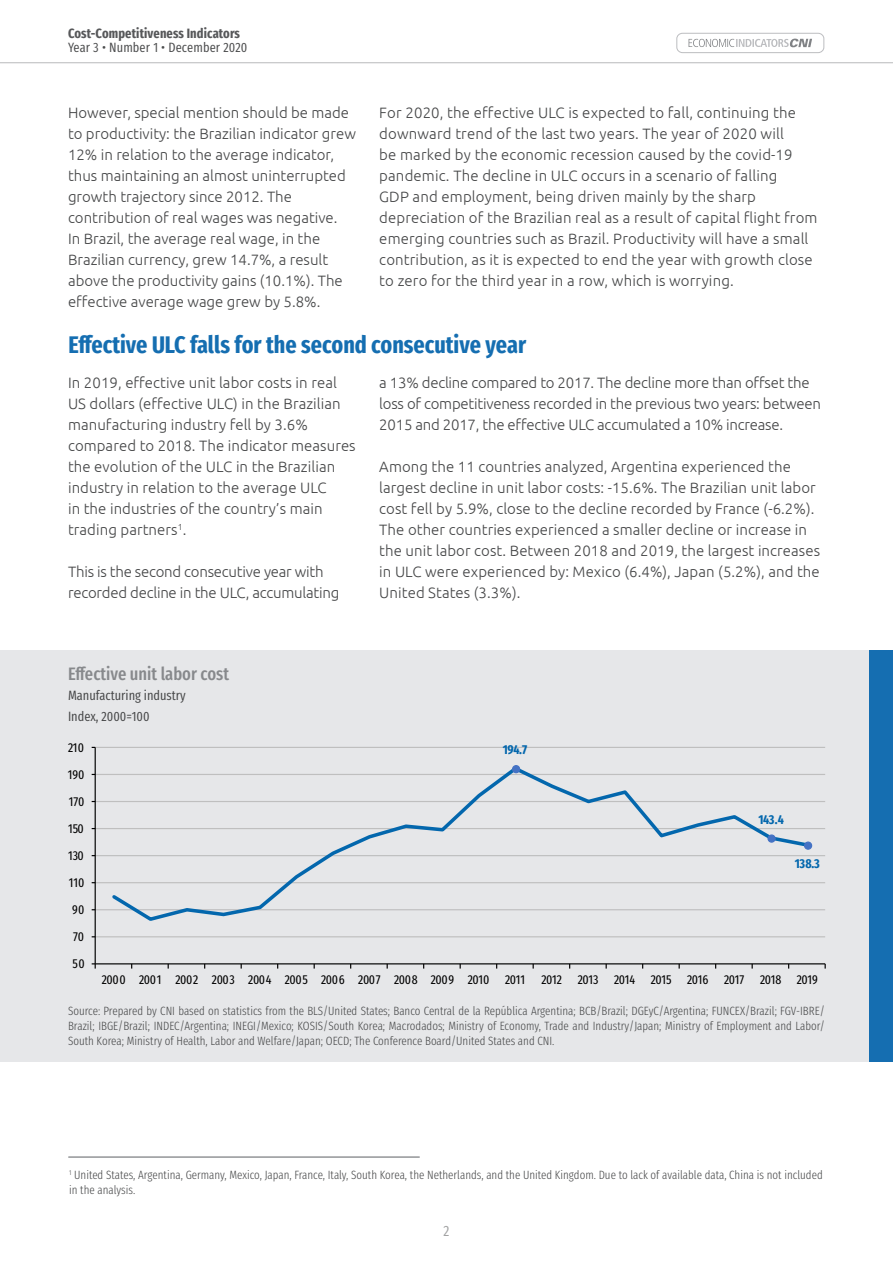
<style>
.page{position:relative;width:893px;height:1263px;background:#fff}
.page>*{position:absolute;margin:0;border:0;box-sizing:border-box;transform-origin:0 0}
.Titulo_da_capa{font:700 24px "Fira Sans Compressed";color:#156eb1}
.Titulo_do_grafico{font:500 18px "Fira Sans Compressed";color:#87898c}
.Texto_corrido{font:300 15px/21px "Ubuntu";letter-spacing:.005em;color:#454647}
.Texto_corrido-2{font:300 15px/21px "Ubuntu";letter-spacing:-.015em;color:#454647}
.t1{font:15px "Fira Sans Compressed";color:#454647}
.Subtitulo_do_grafico{font:13.5px "Fira Sans Compressed";color:#454647}
.t2{font:700 13.5px "Fira Sans Compressed";letter-spacing:.01em;color:#57585a}
.t3{font:13.5px "Fira Sans Compressed";letter-spacing:.01em;color:#4b4c4d}
.t4{font:12.9px "Fira Sans Compressed";letter-spacing:-.03em;color:#000}
.t5{font:700 12.9px "Fira Sans Compressed";letter-spacing:-.025em;color:#0367ad}
.t6{font:300 12px/15px "Fira Sans Compressed";color:#454647;text-align:justify}
</style>
<div class="page">
<hr style="left:0;top:62px;width:893px;height:1px;background:#808285">
<div style="left:677px;top:33px;width:147px;height:20px;border:1px solid #bcbdc0;border-radius:6px"></div>
<svg style="left:689px;top:39px;width:123px;height:8px"></svg>
<div style="left:0;top:650px;width:893px;height:412px;background:#e6e7e9"></div>
<div style="left:870px;top:650px;width:23px;height:412px;background:#156eb1"></div>
<hr style="left:69px;top:1156px;width:350px;height:2px;background:#939598">
<hr style="left:95px;top:936px;width:730px;height:1px;background:#bfbfbf">
<hr style="left:95px;top:909px;width:730px;height:1px;background:#bfbfbf">
<hr style="left:95px;top:882px;width:730px;height:1px;background:#bfbfbf">
<hr style="left:95px;top:855px;width:730px;height:1px;background:#bfbfbf">
<hr style="left:95px;top:828px;width:730px;height:1px;background:#bfbfbf">
<hr style="left:95px;top:801px;width:730px;height:1px;background:#bfbfbf">
<hr style="left:95px;top:774px;width:730px;height:1px;background:#bfbfbf">
<hr style="left:95px;top:747px;width:730px;height:1px;background:#bfbfbf">
<hr style="left:95px;top:747px;width:1px;height:217px;background:#000">
<hr style="left:95px;top:963px;width:730px;height:1px;background:#000">
<svg style="left:92px;top:963px;width:4px;height:5px"></svg>
<svg style="left:109px;top:765px;width:703px;height:156px"></svg>
<div style="left:513px;top:766px;width:7px;height:7px;background:#4472c4;border-radius:50%"></div>
<div style="left:512px;top:765px;width:8px;height:8px;border:1px solid #4472c4;border-radius:50%"></div>
<div style="left:768px;top:835px;width:7px;height:7px;background:#4472c4;border-radius:50%"></div>
<div style="left:767px;top:834px;width:9px;height:9px;border:1px solid #4472c4;border-radius:50%"></div>
<div style="left:804px;top:842px;width:8px;height:7px;background:#4472c4;border-radius:50%"></div>
<div style="left:804px;top:841px;width:8px;height:9px;border:1px solid #4472c4;border-radius:50%"></div>
<p class="t2" style="left:68px;top:22px;width:174px">Cost-Competitiveness Indicators</p>
<p class="t3" style="left:68px;top:37px;width:181px">Year 3 • Number 1 • December 2020</p>
<p class="Texto_corrido" style="left:68px;top:102px;width:289px">However, special mention should be made to productivity: the Brazilian indicator grew 12% in relation to the average indicator, thus maintaining an almost uninterrupted growth trajectory since 2012. The contribution of real wages was negative.<br>In Brazil, the average real wage, in the Brazilian currency, grew 14.7%, a result above the productivity gains (10.1%). The effective average wage grew by 5.8%.</p>
<p class="Texto_corrido" style="left:379px;top:102px;width:440px">For 2020, the effective ULC is expected to fall, continuing the downward trend of the last two years. The year of 2020 will<br>be marked by the economic recession caused by the covid-19 pandemic. The decline in ULC occurs in a scenario of falling<br>GDP and employment, being driven mainly by the sharp depreciation of the Brazilian real as a result of capital flight from emerging countries such as Brazil. Productivity will have a small contribution, as it is expected to end the year with growth close to zero for the third year in a row, which is worrying.</p>
<p class="Titulo_da_capa" style="left:68px;top:325px;width:459px">Effective ULC falls for the second consecutive year</p>
<p class="Texto_corrido" style="left:68px;top:372px;width:289px">In 2019, effective unit labor costs in real US dollars (effective ULC) in the Brazilian manufacturing industry fell by 3.6% compared to 2018. The indicator measures the evolution of the ULC in the Brazilian industry in relation to the average ULC<br>in the industries of the country’s main trading partners<sup>1</sup>.</p>
<p class="Texto_corrido-2" style="left:68px;top:561px;width:273px">This is the second consecutive year with recorded decline in the ULC, accumulating</p>
<p class="Texto_corrido-2" style="left:379px;top:372px;width:443px">a 13% decline compared to 2017. The decline more than offset the loss of competitiveness recorded in the previous two years: between<br>2015 and 2017, the effective ULC accumulated a 10% increase.</p>
<p class="Texto_corrido" style="left:379px;top:456px;width:442px">Among the 11 countries analyzed, Argentina experienced the largest decline in unit labor costs: -15.6%. The Brazilian unit labor cost fell by 5.9%, close to the decline recorded by France (-6.2%).<br>The other countries experienced a smaller decline or increase in the unit labor cost. Between 2018 and 2019, the largest increases in ULC were experienced by: Mexico (6.4%), Japan (5.2%), and the United States (3.3%).</p>
<p class="Titulo_do_grafico" style="left:68px;top:659px;width:163px">Effective unit labor cost</p>
<p class="Subtitulo_do_grafico" style="left:68px;top:685px;width:119px">Manufacturing industry</p>
<p class="Subtitulo_do_grafico" style="left:68px;top:706px;width:83px">Index, 2000=100</p>
<p class="t4" style="left:68px;top:737px;width:17px">210</p>
<p class="t4" style="left:68px;top:764px;width:18px">190</p>
<p class="t4" style="left:69px;top:791px;width:17px">170</p>
<p class="t4" style="left:68px;top:818px;width:17px">150</p>
<p class="t4" style="left:68px;top:845px;width:17px">130</p>
<p class="t4" style="left:69px;top:872px;width:17px">110</p>
<p class="t4" style="left:72px;top:900px;width:14px">90</p>
<p class="t4" style="left:73px;top:927px;width:13px">70</p>
<p class="t4" style="left:73px;top:954px;width:14px">50</p>
<p class="t5" style="left:503px;top:739px;width:26px">194.7</p>
<p class="t5" style="left:758px;top:808px;width:27px">143.4</p>
<p class="t5" style="left:795px;top:852px;width:26px">138.3</p>
<p class="t4" style="left:102px;top:970px;width:425px">2000 2001 2002 2003 2004 2005 2006 2007 2008 2009 2010 2011</p>
<p class="t4" style="left:541px;top:970px;width:278px">2012 2013 2014 2015 2016 2017 2018 2019</p>
<p class="t6" style="left:68px;top:1003px;width:758px">Source: Prepared by CNI based on statistics from the BLS/United States; Banco Central de la República Argentina; BCB/Brazil; DGEyC/Argentina; FUNCEX/Brazil; FGV-IBRE/ Brazil; IBGE/Brazil; INDEC/Argentina; INEGI/Mexico; KOSIS/South Korea; Macrodados; Ministry of Economy, Trade and Industry/Japan; Ministry of Employment and Labor/ South Korea; Ministry of Health, Labor and Welfare/Japan; OECD; The Conference Board/United States and CNI.</p>
<p class="t6" style="left:69px;top:1167px;width:755px"><sup>1</sup> United States, Argentina, Germany, Mexico, Japan, France, Italy, South Korea, the Netherlands, and the United Kingdom. Due to lack of available data, China is not included in the analysis.</p>
<p class="t1" style="left:443px;top:1219px;width:7px">2</p>
</div>
